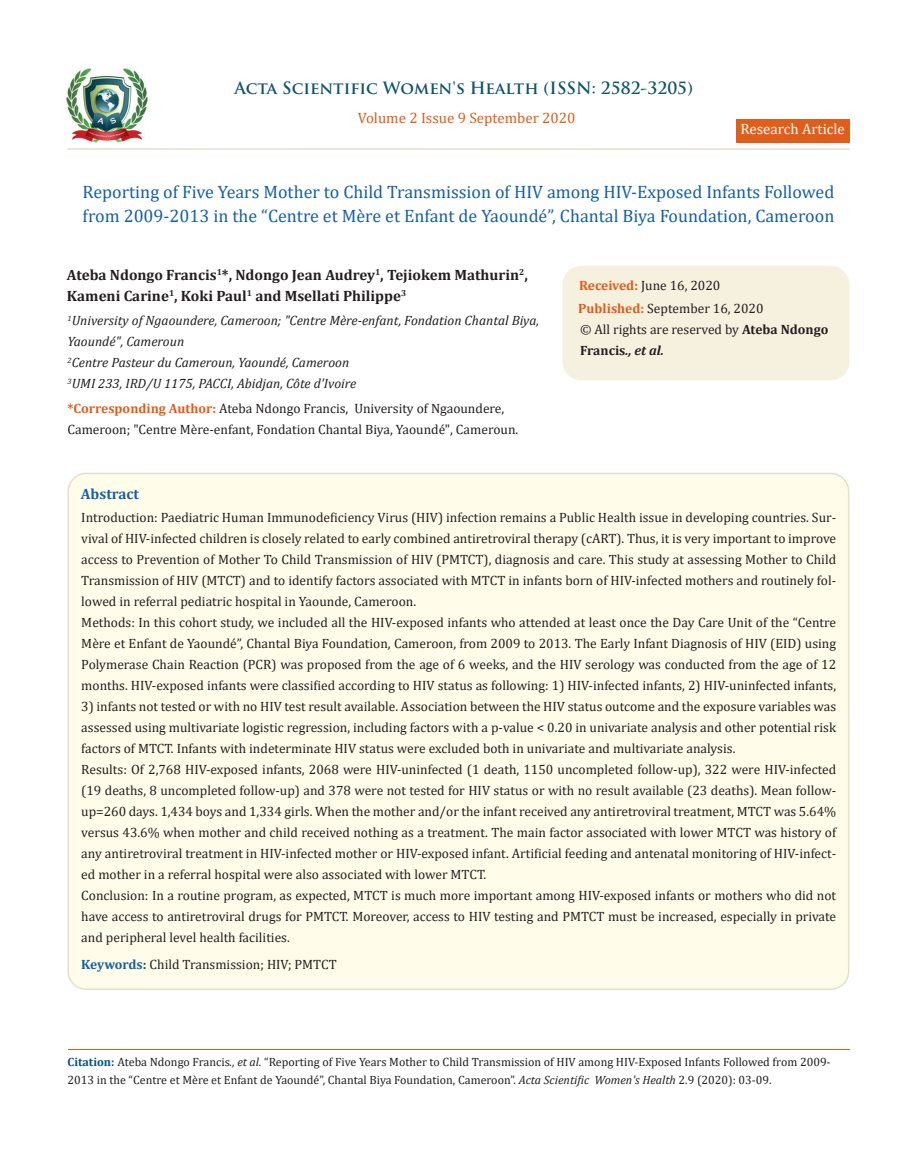
<style>
.page{position:relative;width:917px;height:1152px;background:#fff}
.page>*{position:absolute;margin:0;border:0;box-sizing:border-box;transform-origin:0 0}
.t1{font:18px/24px "Cambria";color:#1560a6}
.t2{font:700 16.5px "Trajan Pro";color:#0e546a}
.t3{font:700 15px/21px "Cambria";color:#231f20}
.t4{font:15px "Cambria";color:#e05d1a}
.t5{font:15px "Cambria";color:#fff}
.t6{font:700 15px "Cambria";color:#1560a6}
.t7{font:13.5px/21px "Cambria";color:#231f20;text-align:justify}
.t8{font:italic 13.5px/21px "Cambria";color:#231f20}
.t9{font:12px/18px "Cambria";color:#231f20}
.s1{font-weight:700;color:#e05d1a}
.s2{font-weight:700}
.s3{font-weight:700;font-style:italic}
.s4{font-weight:700;color:#1560a6}
.s5{font-weight:700;color:#0e546a}
.s6{font-weight:700;color:#035089}
.s7{font-style:italic}
</style>
<div class="page">
<img style="left:67px;top:68px;width:80px;height:74px">
<div style="left:735px;top:119px;width:114px;height:23px;background:#e05d1a"></div>
<div style="left:563px;top:267px;width:285px;height:113px;background:#f6f0df;border-radius:18px"></div>
<div style="left:562px;top:266px;width:287px;height:114px;border:2px solid #f6f0df;border-radius:18px"></div>
<div style="left:68px;top:473px;width:780px;height:516px;background:#fffde9;border-radius:18px"></div>
<hr style="left:68px;top:1050px;width:781px;height:1px;background:#e05d1a">
<hr style="left:67px;top:148px;width:782px;height:2px;background:#e5dfce">
<p class="t2" style="left:234px;top:77px;width:460px">Acta Scientific Women's Health (ISSN: 2582-3205)</p>
<p class="t4" style="left:358px;top:109px;width:219px">Volume 2 Issue 9 September 2020</p>
<p class="t5" style="left:740px;top:120px;width:106px">Research Article</p>
<p class="t1" style="left:82px;top:180px;width:753px">Reporting of Five Years Mother to Child Transmission of HIV among HIV-Exposed Infants Followed from 2009-2013 in the “Centre et Mère et Enfant de Yaoundé”, Chantal Biya Foundation, Cameroon</p>
<p class="t3" style="left:67px;top:263px;width:462px">Ateba Ndongo Francis<sup>1</sup>*, Ndongo Jean Audrey<sup>1</sup>, Tejiokem Mathurin<sup>2</sup>,<br>Kameni Carine<sup>1</sup>, Koki Paul<sup>1</sup> and Msellati Philippe<sup>3</sup></p>
<p class="t8" style="left:68px;top:310px;width:473px"><sup>1</sup>University of Ngaoundere, Cameroon; "Centre Mère-enfant, Fondation Chantal Biya,<br>Yaoundé", Cameroun</p>
<p class="t8" style="left:68px;top:352px;width:283px"><sup>2</sup>Centre Pasteur du Cameroun, Yaoundé, Cameroon</p>
<p class="t8" style="left:68px;top:373px;width:290px"><sup>3</sup>UMI 233, IRD/U 1175, PACCI, Abidjan, Côte d'Ivoire</p>
<p class="t7" style="left:67px;top:398px;width:452px"><span class="s1">*Corresponding Author:</span> Ateba Ndongo Francis, University of Ngaoundere,<br>Cameroon; "Centre Mère-enfant, Fondation Chantal Biya, Yaoundé", Cameroun.</p>
<p class="t6" style="left:81px;top:483px;width:60px">Abstract</p>
<p class="t7" style="left:579px;top:275px;width:143px"><span class="s1">Received:</span> June 16, 2020</p>
<p class="t7" style="left:578px;top:297px;width:187px"><span class="s1">Published:</span> September 16, 2020</p>
<p class="t7" style="left:580px;top:319px;width:250px">© All rights are reserved by <span class="s2">Ateba Ndongo<br>Francis</span><span class="s3">., et al.</span></p>
<p class="t7" style="left:81px;top:507px;width:756px">Introduction: Paediatric Human Immunodeficiency Virus (HIV) infection remains a Public Health issue in developing countries. Sur&shy;vival of HIV-infected children is closely related to early combined antiretroviral therapy (cART). Thus, it is very important to improve access to Prevention of Mother To Child Transmission of HIV (PMTCT), diagnosis and care. This study at assessing Mother to Child Transmission of HIV (MTCT) and to identify factors associated with MTCT in infants born of HIV-infected mothers and routinely fol&shy;lowed in referral pediatric hospital in Yaounde, Cameroon.</p>
<p class="t7" style="left:81px;top:612px;width:756px">Methods: In this cohort study, we included all the HIV-exposed infants who attended at least once the Day Care Unit of the “Centre Mère et Enfant de Yaoundé”, Chantal Biya Foundation, Cameroon, from 2009 to 2013. The Early Infant Diagnosis of HIV (EID) using Polymerase Chain Reaction (PCR) was proposed from the age of 6 weeks, and the HIV serology was conducted from the age of 12 months. HIV-exposed infants were classified according to HIV status as following: 1) HIV-infected infants, 2) HIV-uninfected infants,</p>
<p class="t7" style="left:81px;top:696px;width:756px">3) infants not tested or with no HIV test result available. Association between the HIV status outcome and the exposure variables was assessed using multivariate logistic regression, including factors with a p-value &lt; 0.20 in univariate analysis and other potential risk factors of MTCT. Infants with indeterminate HIV status were excluded both in univariate and multivariate analysis.</p>
<p class="t7" style="left:81px;top:759px;width:756px">Results: Of 2,768 HIV-exposed infants, 2068 were HIV-uninfected (1 death, 1150 uncompleted follow-up), 322 were HIV-infected (19 deaths, 8 uncompleted follow-up) and 378 were not tested for HIV status or with no result available (23 deaths). Mean follow&shy;up=260 days. 1,434 boys and 1,334 girls. When the mother and/or the infant received any antiretroviral treatment, MTCT was 5.64% versus 43.6% when mother and child received nothing as a treatment. The main factor associated with lower MTCT was history of any antiretroviral treatment in HIV-infected mother or HIV-exposed infant. Artificial feeding and antenatal monitoring of HIV-infect&shy;ed mother in a referral hospital were also associated with lower MTCT.</p>
<p class="t7" style="left:81px;top:885px;width:756px">Conclusion: In a routine program, as expected, MTCT is much more important among HIV-exposed infants or mothers who did not have access to antiretroviral drugs for PMTCT. Moreover, access to HIV testing and PMTCT must be increased, especially in private and peripheral level health facilities.</p>
<p class="t7" style="left:81px;top:954px;width:257px"><span class="s4">Keywords</span><span class="s5">:</span> Child Transmission; HIV; PMTCT</p>
<p class="t9" style="left:68px;top:1053px;width:764px"><span class="s6">Citation:</span> Ateba Ndongo Francis<span class="s7">., et al.</span> “Reporting of Five Years Mother to Child Transmission of HIV among HIV-Exposed Infants Followed from 2009-<br>2013 in the “Centre et Mère et Enfant de Yaoundé”, Chantal Biya Foundation, Cameroon”. <span class="s7">Acta Scientific Women's Health</span> 2.9 (2020): 03-09.</p>
</div>
